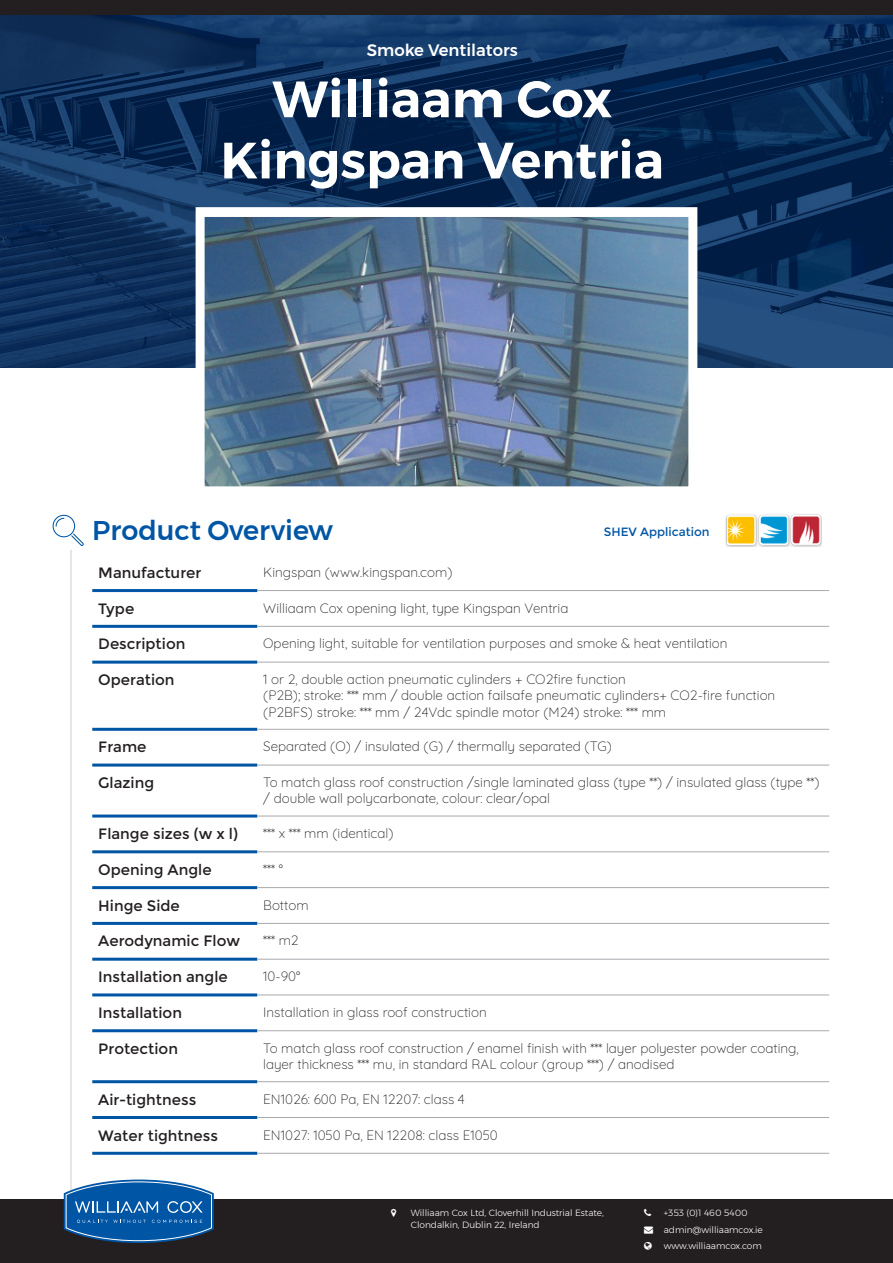
<style>
.page{position:relative;width:893px;height:1263px;background:#fff}
.page>*{position:absolute;margin:0;border:0;box-sizing:border-box;transform-origin:0 0}
.t1{font:600 51px "Montserrat";color:#fff}
.t2{font:500 27px "Montserrat";color:#0155a5}
.t3{font:500 16.5px "Montserrat";color:#fff}
.Table_Title{font:15px "Montserrat";color:#231f20}
.Table_Body_Text{font:300 13.5px/16.2px "Quicksand";color:#231f20}
.Table_Title-2{font:12px "Montserrat";color:#0155a5}
.t4{font:300 9px/12px "Montserrat";color:#fff}
</style>
<div class="page">
<hr style="left:70px;top:550px;width:2px;height:653px;background:#d1d2d4">
<div style="left:0;top:1199px;width:893px;height:64px;background:#231f20"></div>
<svg style="left:64px;top:1179px;width:150px;height:64px;background:#2a6caa"></svg>
<svg style="left:52px;top:515px;width:32px;height:31px"></svg>
<hr style="left:92px;top:625px;width:165px;height:3px;background:#0155a5">
<hr style="left:92px;top:661px;width:165px;height:3px;background:#0155a5">
<hr style="left:92px;top:728px;width:165px;height:3px;background:#0155a5">
<hr style="left:92px;top:763px;width:165px;height:3px;background:#0155a5">
<hr style="left:92px;top:814px;width:165px;height:3px;background:#0155a5">
<hr style="left:92px;top:850px;width:165px;height:3px;background:#0155a5">
<hr style="left:92px;top:886px;width:165px;height:3px;background:#0155a5">
<hr style="left:92px;top:922px;width:165px;height:3px;background:#0155a5">
<hr style="left:92px;top:958px;width:165px;height:3px;background:#0155a5">
<hr style="left:92px;top:993px;width:165px;height:3px;background:#0155a5">
<hr style="left:92px;top:1029px;width:165px;height:3px;background:#0155a5">
<hr style="left:92px;top:1080px;width:165px;height:3px;background:#0155a5">
<hr style="left:92px;top:1116px;width:165px;height:3px;background:#0155a5">
<hr style="left:92px;top:1152px;width:165px;height:3px;background:#0155a5">
<hr style="left:257px;top:590px;width:572px;height:1px;background:#a8a9ad">
<hr style="left:257px;top:626px;width:572px;height:1px;background:#a8a9ad">
<hr style="left:257px;top:662px;width:572px;height:1px;background:#a8a9ad">
<hr style="left:257px;top:959px;width:572px;height:1px;background:#a8a9ad">
<hr style="left:257px;top:1030px;width:572px;height:1px;background:#a8a9ad">
<hr style="left:257px;top:1081px;width:572px;height:1px;background:#a8a9ad">
<hr style="left:257px;top:1117px;width:572px;height:1px;background:#a8a9ad">
<hr style="left:257px;top:1153px;width:572px;height:1px;background:#a8a9ad">
<hr style="left:92px;top:589px;width:165px;height:3px;background:#0155a5">
<hr style="left:257px;top:729px;width:572px;height:1px;background:#a8a9ad">
<hr style="left:257px;top:765px;width:572px;height:1px;background:#a8a9ad">
<hr style="left:257px;top:816px;width:572px;height:1px;background:#a8a9ad">
<hr style="left:257px;top:851px;width:572px;height:1px;background:#a8a9ad">
<hr style="left:257px;top:887px;width:572px;height:1px;background:#a8a9ad">
<hr style="left:257px;top:923px;width:572px;height:1px;background:#a8a9ad">
<hr style="left:257px;top:995px;width:572px;height:1px;background:#a8a9ad">
<img style="left:0;top:14px;width:893px;height:354px">
<img style="left:206px;top:218px;width:481px;height:267px">
<div style="left:196px;top:207px;width:501px;height:288px;border:9px solid #fff"></div>
<div style="left:0;top:0;width:893px;height:14px;background:#231f20"></div>
<img style="left:725px;top:514px;width:97px;height:32px">
<p class="t3" style="left:367px;top:37px;width:152px">Smoke Ventilators</p>
<p class="t1" style="left:272px;top:59px;width:341px">Williaam Cox</p>
<p class="t1" style="left:220px;top:120px;width:445px">Kingspan Ventria</p>
<p class="t2" style="left:92px;top:509px;width:242px">Product Overview</p>
<p class="Table_Title" style="left:98px;top:564px;width:105px">Manufacturer</p>
<p class="Table_Body_Text" style="left:263px;top:562px;width:191px">Kingspan (www.kingspan.com)</p>
<p class="Table_Title" style="left:98px;top:600px;width:37px">Type</p>
<p class="Table_Body_Text" style="left:263px;top:598px;width:307px">Williaam Cox opening light, type Kingspan Ventria</p>
<p class="Table_Title" style="left:98px;top:635px;width:89px">Description</p>
<p class="Table_Body_Text" style="left:263px;top:634px;width:466px">Opening light, suitable for ventilation purposes and smoke &amp; heat ventilation</p>
<p class="Table_Title" style="left:98px;top:671px;width:78px">Operation</p>
<p class="Table_Body_Text" style="left:263px;top:670px;width:364px">1 or 2, double action pneumatic cylinders + CO2fire function</p>
<p class="Table_Body_Text" style="left:263px;top:686px;width:514px">(P2B); stroke: *** mm / double action failsafe pneumatic cylinders+ CO2-fire function (P2BFS) stroke: *** mm / 24Vdc spindle motor (M24) stroke: *** mm</p>
<p class="Table_Title" style="left:98px;top:738px;width:50px">Frame</p>
<p class="Table_Body_Text" style="left:263px;top:737px;width:350px">Separated (O) / insulated (G) / thermally separated (TG)</p>
<p class="Table_Title" style="left:98px;top:774px;width:57px">Glazing</p>
<p class="Table_Body_Text" style="left:263px;top:773px;width:558px">To match glass roof construction /single laminated glass (type **) / insulated glass (type **) / double wall polycarbonate, colour: clear/opal</p>
<p class="Table_Title" style="left:98px;top:825px;width:141px">Flange sizes (w x l)</p>
<p class="Table_Body_Text" style="left:263px;top:824px;width:132px">*** x *** mm (identical)</p>
<p class="Table_Title" style="left:98px;top:861px;width:115px">Opening Angle</p>
<p class="Table_Body_Text" style="left:263px;top:859px;width:21px">*** °</p>
<p class="Table_Title" style="left:98px;top:897px;width:83px">Hinge Side</p>
<p class="Table_Body_Text" style="left:263px;top:895px;width:47px">Bottom</p>
<p class="Table_Title" style="left:98px;top:932px;width:143px">Aerodynamic Flow</p>
<p class="Table_Body_Text" style="left:263px;top:931px;width:37px">*** m2</p>
<p class="Table_Title" style="left:98px;top:968px;width:131px">Installation angle</p>
<p class="Table_Body_Text" style="left:263px;top:967px;width:39px">10-90°</p>
<p class="Table_Title" style="left:98px;top:1004px;width:85px">Installation</p>
<p class="Table_Body_Text" style="left:263px;top:1003px;width:225px">Installation in glass roof construction</p>
<p class="Table_Title" style="left:98px;top:1040px;width:81px">Protection</p>
<p class="Table_Body_Text" style="left:263px;top:1038px;width:537px">To match glass roof construction / enamel finish with *** layer polyester powder coating, layer thickness *** mu, in standard RAL colour (group ***) / anodised</p>
<p class="Table_Title" style="left:98px;top:1091px;width:100px">Air-tightness</p>
<p class="Table_Body_Text" style="left:263px;top:1089px;width:203px">EN1026: 600 Pa, EN 12207: class 4</p>
<p class="Table_Title" style="left:98px;top:1126px;width:121px">Water tightness</p>
<p class="Table_Body_Text" style="left:263px;top:1125px;width:236px">EN1027: 1050 Pa, EN 12208: class E1050</p>
<p class="Table_Title-2" style="left:604px;top:524px;width:107px">SHEV Application</p>
<p class="t4" style="left:411px;top:1207px;width:195px">Williaam Cox Ltd, Cloverhill Industrial Estate,<br>Clondalkin, Dublin 22, Ireland</p>
<p class="t4" style="left:664px;top:1207px;width:85px">+353 (0)1 460 5400</p>
<p class="t4" style="left:644px;top:1223px;width:120px">→ admin@williaamcox.ie</p>
<p class="t4" style="left:664px;top:1239px;width:100px">www.williaamcox.com</p>
</div>
